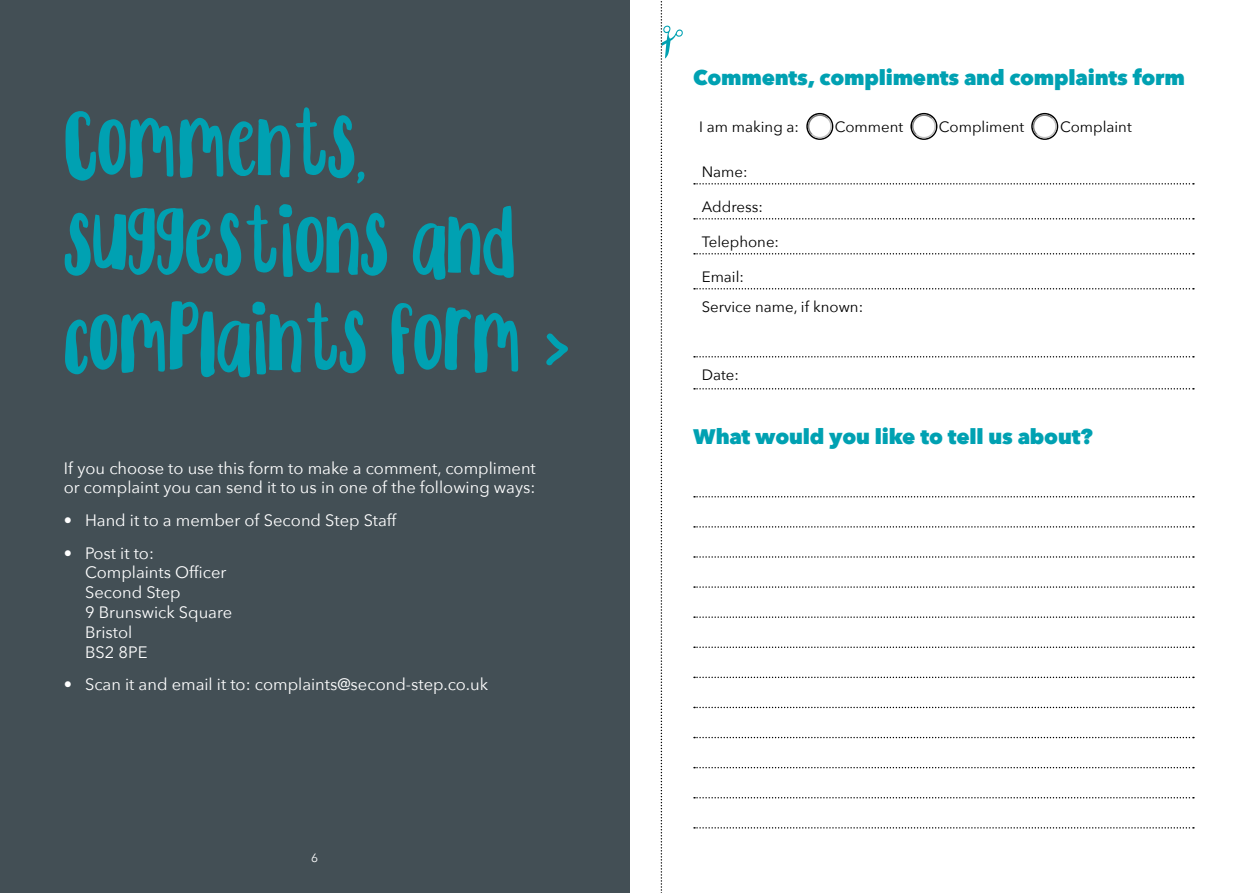
<style>
.page{position:relative;width:1259px;height:893px;background:#fff}
.page>*{position:absolute;margin:0;border:0;box-sizing:border-box;transform-origin:0 0}
.t1{font:90px/97.5px "Quickfox";color:#00a1b2}
.t2{font:800 21px "Avenir Next";letter-spacing:-.01em;color:#00a1b2}
.t3{font:16.5px/19.8px "Avenir Next";color:#fff}
.t4{font:15px/30.8px "Avenir Next";color:#000}
.t5{font:12px "Avenir Next";color:#fff}
</style>
<div class="page">
<div style="left:0;top:0;width:629px;height:893px;background:#434f55"></div>
<svg style="left:694px;top:356px;width:500px;height:2px"></svg>
<svg style="left:694px;top:388px;width:500px;height:2px"></svg>
<svg style="left:694px;top:183px;width:500px;height:2px"></svg>
<svg style="left:694px;top:218px;width:500px;height:2px"></svg>
<svg style="left:694px;top:253px;width:500px;height:2px"></svg>
<svg style="left:694px;top:288px;width:500px;height:2px"></svg>
<svg style="left:694px;top:496px;width:500px;height:1px"></svg>
<svg style="left:694px;top:526px;width:500px;height:2px"></svg>
<svg style="left:694px;top:556px;width:500px;height:2px"></svg>
<svg style="left:694px;top:586px;width:500px;height:2px"></svg>
<svg style="left:694px;top:616px;width:500px;height:2px"></svg>
<svg style="left:694px;top:646px;width:500px;height:2px"></svg>
<svg style="left:694px;top:677px;width:500px;height:1px"></svg>
<svg style="left:694px;top:707px;width:500px;height:1px"></svg>
<svg style="left:694px;top:737px;width:500px;height:1px"></svg>
<svg style="left:694px;top:767px;width:500px;height:1px"></svg>
<svg style="left:694px;top:797px;width:500px;height:1px"></svg>
<svg style="left:694px;top:827px;width:500px;height:2px"></svg>
<svg style="left:660px;top:1px;width:23px;height:892px"></svg>
<div style="left:806px;top:113px;width:27px;height:27px;border:2px solid #000;border-radius:50%"></div>
<svg style="left:806px;top:114px;width:27px;height:25px"></svg>
<div style="left:910px;top:113px;width:27px;height:27px;border:2px solid #000;border-radius:50%"></div>
<svg style="left:910px;top:114px;width:27px;height:25px"></svg>
<div style="left:1031px;top:113px;width:27px;height:27px;border:2px solid #000;border-radius:50%"></div>
<svg style="left:1031px;top:114px;width:27px;height:25px"></svg>
<h1 class="t1" style="left:64px;top:98px;width:507px">Comments, suggestions and complaints form &gt;</h1>
<p class="t3" style="left:64px;top:459px;width:473px">If you choose to use this form to make a comment, compliment or complaint you can send it to us in one of the following ways:</p>
<p class="t3" style="left:64px;top:512px;width:334px">• Hand it to a member of Second Step Staff</p>
<p class="t3" style="left:85px;top:544px;width:149px;text-indent:-21px">• Post it to:<br>Complaints Officer<br>Second Step<br>9 Brunswick Square<br>Bristol<br>BS2 8PE</p>
<p class="t3" style="left:64px;top:676px;width:426px">• Scan it and email it to: complaints@second-step.co.uk</p>
<p class="t5" style="left:311px;top:853px;width:8px">6</p>
<p class="t2" style="left:693px;top:68px;width:493px">Comments, compliments and complaints form</p>
<p class="t4" style="left:699px;top:112px;width:101px">I am making a:</p>
<p class="t4" style="left:835px;top:112px;width:70px">Comment</p>
<p class="t4" style="left:939px;top:112px;width:87px">Compliment</p>
<p class="t4" style="left:1060px;top:112px;width:73px">Complaint</p>
<p class="t4" style="left:702px;top:157px;width:47px">Name:</p>
<p class="t4" style="left:702px;top:192px;width:63px">Address:</p>
<p class="t4" style="left:702px;top:227px;width:79px">Telephone:</p>
<p class="t4" style="left:702px;top:262px;width:163px">Email:<br>Service name, if known:</p>
<p class="t4" style="left:702px;top:361px;width:39px">Date:</p>
<p class="t2" style="left:693px;top:427px;width:401px">What would you like to tell us about?</p>
</div>
